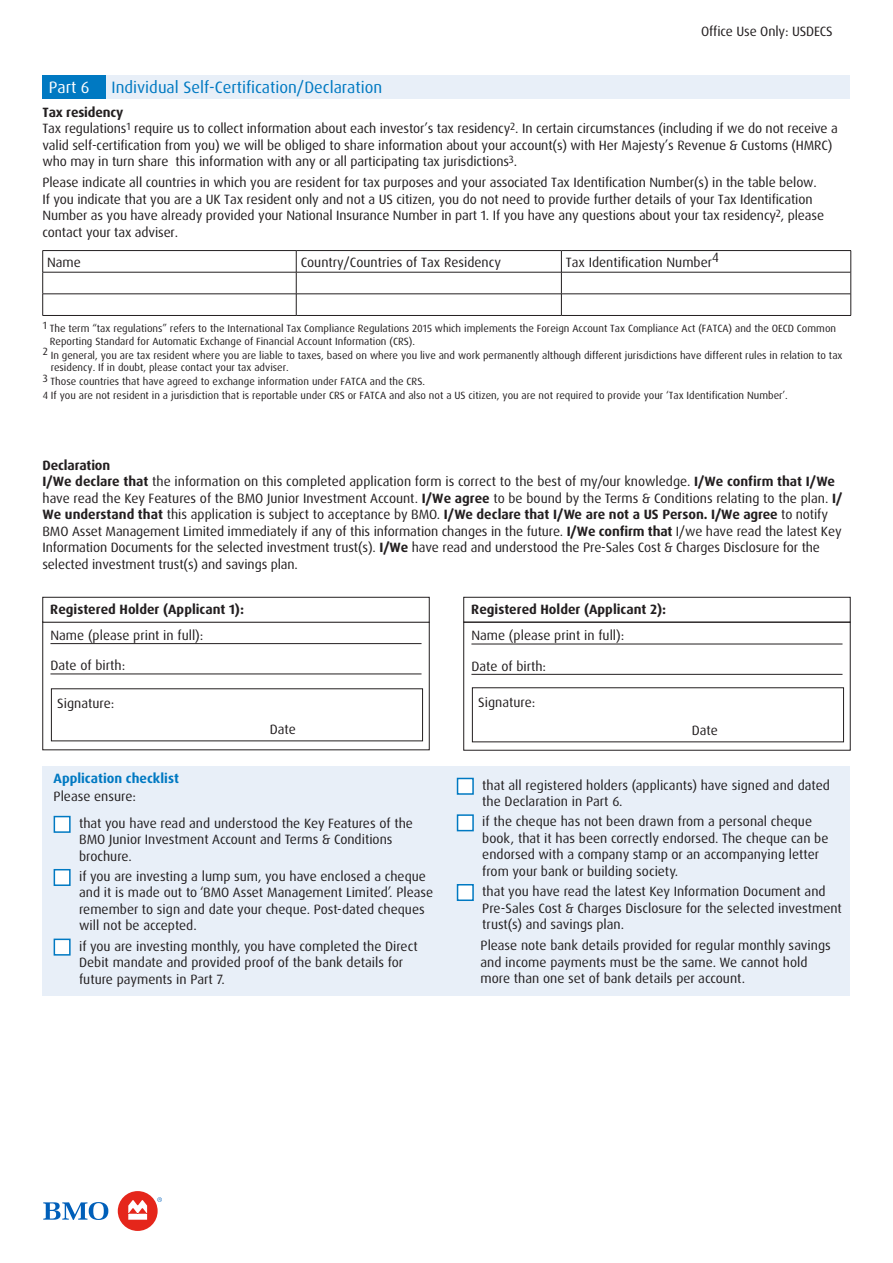
<style>
.page{position:relative;width:893px;height:1263px;background:#fff}
.page>*{position:absolute;margin:0;border:0;box-sizing:border-box;transform-origin:0 0}
.t1{font:16.5px "Dax Pro";color:#0079c2}
.t2{font:16.5px "Dax Pro";color:#fff}
.App_form_body_copy{font:13.5px/16.5px "Dax Pro";letter-spacing:-.01em;color:#231f20}
.Application_Checklis{font:13.5px/16.5px "Dax Pro";color:#231f20}
.t3{font:700 13.5px "Dax Pro";color:#231f20}
.t4{font:700 13.5px/18px "Dax Pro";color:#0079c2}
.t5{font:10.5px/12.6px "Dax Pro";color:#231f20}
.s1{font-weight:700}
.s2{font-weight:400;color:#231f20}
</style>
<div class="page">
<div style="left:43px;top:766px;width:807px;height:230px;background:#e8eff8"></div>
<div style="left:54px;top:816px;width:17px;height:17px;background:#fff;border:2px solid #0079c2"></div>
<div style="left:54px;top:869px;width:17px;height:17px;background:#fff;border:2px solid #0079c2"></div>
<div style="left:54px;top:938px;width:17px;height:17px;background:#fff;border:2px solid #0079c2"></div>
<div style="left:457px;top:778px;width:17px;height:17px;background:#fff;border:2px solid #0079c2"></div>
<div style="left:457px;top:814px;width:17px;height:17px;background:#fff;border:2px solid #0079c2"></div>
<div style="left:457px;top:884px;width:17px;height:17px;background:#fff;border:2px solid #0079c2"></div>
<hr style="left:50px;top:643px;width:371px;height:1px;background:#231f20">
<hr style="left:50px;top:674px;width:371px;height:1px;background:#231f20">
<div style="left:43px;top:621px;width:386px;height:129px;border:1px solid #231f20"></div>
<div style="left:43px;top:597px;width:386px;height:25px;border:1px solid #231f20"></div>
<div style="left:463px;top:597px;width:387px;height:25px;border:1px solid #231f20"></div>
<hr style="left:471px;top:644px;width:371px;height:1px;background:#231f20">
<hr style="left:471px;top:674px;width:371px;height:1px;background:#231f20">
<div style="left:463px;top:622px;width:387px;height:128px;border:1px solid #231f20"></div>
<svg style="left:43px;top:251px;width:807px;height:64px"></svg>
<hr style="left:43px;top:250px;width:253px;height:1px;background:#231f20">
<hr style="left:296px;top:250px;width:265px;height:1px;background:#231f20">
<hr style="left:561px;top:250px;width:290px;height:1px;background:#231f20">
<hr style="left:43px;top:272px;width:253px;height:1px;background:#231f20">
<hr style="left:296px;top:272px;width:265px;height:1px;background:#231f20">
<hr style="left:561px;top:272px;width:290px;height:1px;background:#231f20">
<hr style="left:43px;top:294px;width:253px;height:1px;background:#231f20">
<svg style="left:42px;top:251px;width:1px;height:64px"></svg>
<hr style="left:296px;top:294px;width:265px;height:1px;background:#231f20">
<svg style="left:296px;top:251px;width:1px;height:64px"></svg>
<hr style="left:561px;top:294px;width:290px;height:1px;background:#231f20">
<svg style="left:561px;top:251px;width:1px;height:64px"></svg>
<hr style="left:43px;top:315px;width:253px;height:1px;background:#231f20">
<hr style="left:296px;top:315px;width:265px;height:1px;background:#231f20">
<hr style="left:561px;top:315px;width:290px;height:1px;background:#231f20">
<svg style="left:850px;top:251px;width:1px;height:64px"></svg>
<div style="left:105px;top:76px;width:745px;height:23px;background:#e8eff8"></div>
<div style="left:42px;top:76px;width:64px;height:23px;background:#0079c2"></div>
<div style="left:118px;top:1191px;width:40px;height:40px;background:#e5261b;border-radius:50%"></div>
<svg style="left:43px;top:1202px;width:65px;height:18px"></svg>
<svg style="left:157px;top:1197px;width:5px;height:5px"></svg>
<svg style="left:128px;top:1200px;width:19px;height:20px"></svg>
<p class="t2" style="left:49px;top:77px;width:42px">Part 6</p>
<p class="t1" style="left:112px;top:77px;width:272px">Individual Self-Certification/Declaration</p>
<p class="App_form_body_copy" style="left:701px;top:23px;width:133px">Office Use Only: USDECS</p>
<p class="t3" style="left:42px;top:103px;width:83px">Tax residency</p>
<p class="App_form_body_copy" style="left:42px;top:121px;width:797px">Tax regulations<sup>1</sup> require us to collect information about each investor’s tax residency<sup>2</sup>. In certain circumstances (including if we do not receive a valid self-certification from you) we will be obliged to share information about your account(s) with Her Majesty’s Revenue &amp; Customs (HMRC) who may in turn share this information with any or all participating tax jurisdictions<sup>3</sup>.</p>
<p class="App_form_body_copy" style="left:42px;top:174px;width:783px">Please indicate all countries in which you are resident for tax purposes and your associated Tax Identification Number(s) in the table below.<br>If you indicate that you are a UK Tax resident only and not a US citizen, you do not need to provide further details of your Tax Identification Number as you have already provided your National Insurance Number in part 1. If you have any questions about your tax residency<sup>2</sup>, please contact your tax adviser.</p>
<p class="App_form_body_copy" style="left:47px;top:254px;width:35px">Name</p>
<p class="App_form_body_copy" style="left:301px;top:254px;width:202px">Country/Countries of Tax Residency</p>
<p class="App_form_body_copy" style="left:566px;top:254px;width:155px">Tax Identification Number4</p>
<p class="t5" style="left:50px;top:322px;width:788px;text-indent:-7px">1 The term “tax regulations” refers to the International Tax Compliance Regulations 2015 which implements the Foreign Account Tax Compliance Act (FATCA) and the OECD Common<br>Reporting Standard for Automatic Exchange of Financial Account Information (CRS).</p>
<p class="t5" style="left:51px;top:349px;width:793px;text-indent:-8px">2 In general, you are tax resident where you are liable to taxes, based on where you live and work permanently although different jurisdictions have different rules in relation to tax residency. If in doubt, please contact your tax adviser.</p>
<p class="t5" style="left:43px;top:375px;width:384px">3 Those countries that have agreed to exchange information under FATCA and the CRS.</p>
<p class="t5" style="left:43px;top:389px;width:747px">4 If you are not resident in a jurisdiction that is reportable under CRS or FATCA and also not a US citizen, you are not required to provide your ‘Tax Identification Number’.</p>
<p class="t3" style="left:42px;top:456px;width:69px">Declaration</p>
<p class="App_form_body_copy" style="left:42px;top:473px;width:801px"><span class="s1">I/We declare that</span> the information on this completed application form is correct to the best of my/our knowledge. <span class="s1">I/We confirm that I/We </span>have read the Key Features of the BMO Junior Investment Account. <span class="s1">I/We agree</span> to be bound by the Terms &amp; Conditions relating to the plan. <span class="s1">I/ We understand that</span> this application is subject to acceptance by BMO. <span class="s1">I/We declare that I/We are not a US Person. I/We agree</span> to notify BMO Asset Management Limited immediately if any of this information changes in the future. <span class="s1">I/We confirm that</span> I/we have read the latest Key Information Documents for the selected investment trust(s). <span class="s1">I/We</span> have read and understood the Pre-Sales Cost &amp; Charges Disclosure for the selected investment trust(s) and savings plan.</p>
<p class="t3" style="left:50px;top:601px;width:195px">Registered Holder (Applicant 1):</p>
<p class="t3" style="left:471px;top:601px;width:196px">Registered Holder (Applicant 2):</p>
<p class="App_form_body_copy" style="left:50px;top:627px;width:154px">Name (please print in full):</p>
<p class="App_form_body_copy" style="left:50px;top:657px;width:76px">Date of birth:</p>
<p class="App_form_body_copy" style="left:57px;top:695px;width:59px">Signature:</p>
<p class="App_form_body_copy" style="left:270px;top:721px;width:28px">Date</p>
<p class="t4" style="left:54px;top:770px;width:127px">Application checklist<br><span class="s2">Please ensure:</span></p>
<p class="Application_Checklis" style="left:79px;top:815px;width:335px">that you have read and understood the Key Features of the<br>BMO Junior Investment Account and Terms &amp; Conditions brochure.</p>
<p class="Application_Checklis" style="left:79px;top:868px;width:356px">if you are investing a lump sum, you have enclosed a cheque and it is made out to ‘BMO Asset Management Limited’. Please remember to sign and date your cheque. Post-dated cheques will not be accepted.</p>
<p class="Application_Checklis" style="left:79px;top:938px;width:340px">if you are investing monthly, you have completed the Direct<br>Debit mandate and provided proof of the bank details for future payments in Part 7.</p>
<p class="App_form_body_copy" style="left:471px;top:628px;width:154px">Name (please print in full):</p>
<p class="App_form_body_copy" style="left:471px;top:658px;width:76px">Date of birth:</p>
<p class="App_form_body_copy" style="left:478px;top:694px;width:59px">Signature:</p>
<p class="App_form_body_copy" style="left:692px;top:722px;width:28px">Date</p>
<p class="Application_Checklis" style="left:482px;top:777px;width:349px">that all registered holders (applicants) have signed and dated the Declaration in Part 6.</p>
<p class="Application_Checklis" style="left:482px;top:813px;width:348px">if the cheque has not been drawn from a personal cheque book, that it has been correctly endorsed. The cheque can be endorsed with a company stamp or an accompanying letter from your bank or building society.</p>
<p class="Application_Checklis" style="left:482px;top:883px;width:361px">that you have read the latest Key Information Document and<br>Pre-Sales Cost &amp; Charges Disclosure for the selected investment trust(s) and savings plan.</p>
<p class="Application_Checklis" style="left:480px;top:937px;width:352px">Please note bank details provided for regular monthly savings and income payments must be the same. We cannot hold more than one set of bank details per account.</p>
</div>
